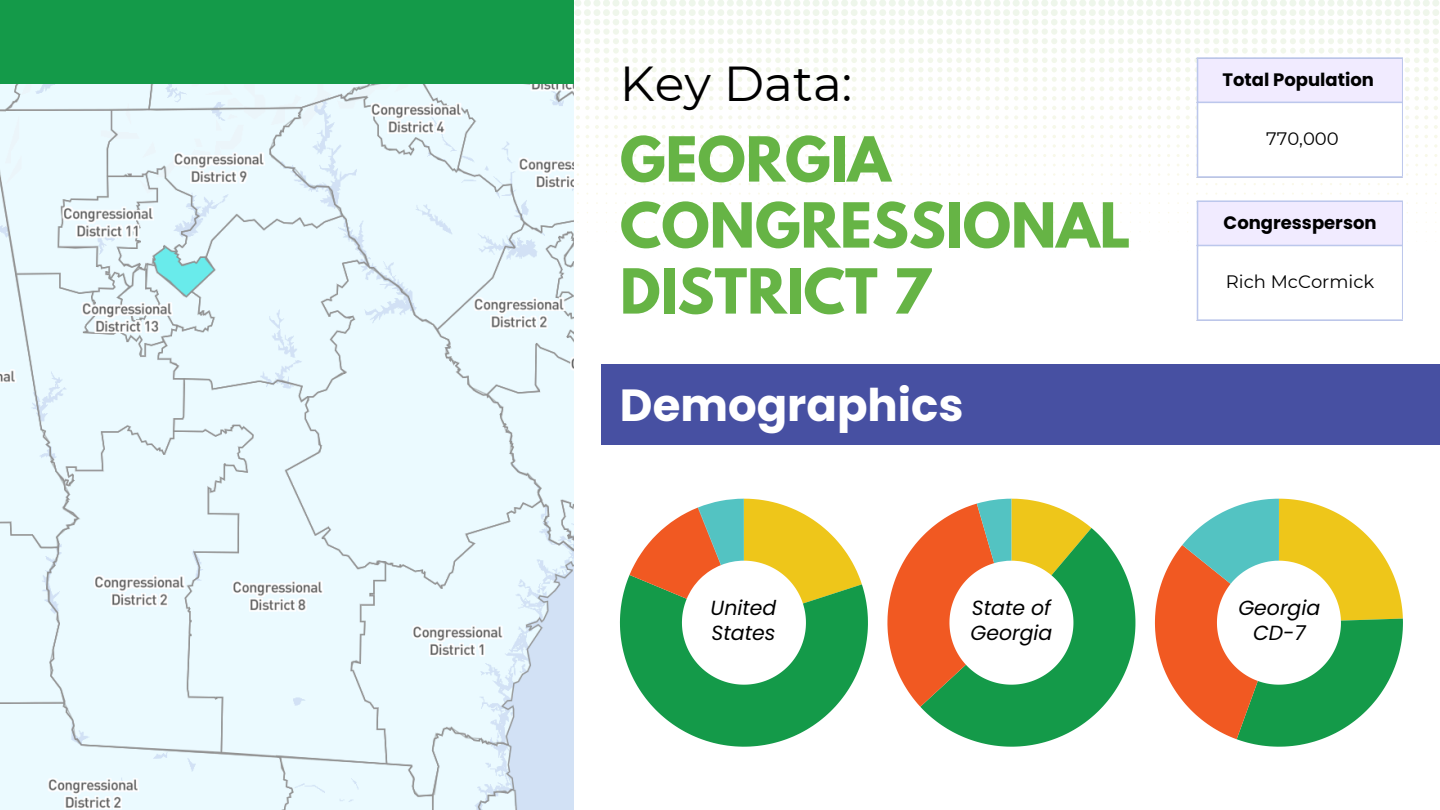
<style>
.page{position:relative;width:1440px;height:810px;background:#fff}
.page>*{position:absolute;margin:0;border:0;box-sizing:border-box;transform-origin:0 0}
.t1{font:700 55px/66px "League Spartan";color:#66b445}
.t2{font:49px "Montserrat";color:#000}
.t3{font:700 45px "Poppins";color:#fff}
.t4{font:italic 20.4px/25.5px "Poppins";color:#000}
.t5{font:700 18px "Poppins";color:#000}
.t6{font:18px "Montserrat";color:#000}
</style>
<div class="page">
<div style="left:0;top:0;width:573px;height:84px;background:#149a49"></div>
<img style="left:0;top:84px;width:574px;height:726px">
<svg style="left:573px;top:0;width:866px;height:260px"></svg>
<svg style="left:620px;top:499px;width:248px;height:248px"></svg>
<svg style="left:920px;top:528px;width:215px;height:219px;fill:#149a49"></svg>
<svg style="left:887px;top:499px;width:204px;height:208px"></svg>
<svg style="left:1155px;top:499px;width:248px;height:248px"></svg>
<div style="left:1197px;top:58px;width:206px;height:45px;background:#f1ebff"></div>
<div style="left:1197px;top:102px;width:206px;height:75px;background:#fff"></div>
<hr style="left:1402px;top:59px;width:1px;height:117px;background:#bcc7ec">
<hr style="left:1197px;top:59px;width:1px;height:117px;background:#bcc7ec">
<hr style="left:1197px;top:57px;width:206px;height:2px;background:#bcc7ec">
<hr style="left:1197px;top:102px;width:206px;height:1px;background:#bcc7ec">
<hr style="left:1197px;top:176px;width:206px;height:2px;background:#bcc7ec">
<div style="left:1197px;top:201px;width:206px;height:45px;background:#f1ebff"></div>
<div style="left:1197px;top:245px;width:206px;height:75px;background:#fff"></div>
<hr style="left:1402px;top:202px;width:1px;height:117px;background:#bcc7ec">
<hr style="left:1197px;top:202px;width:1px;height:117px;background:#bcc7ec">
<hr style="left:1197px;top:200px;width:206px;height:2px;background:#bcc7ec">
<hr style="left:1197px;top:245px;width:206px;height:1px;background:#bcc7ec">
<hr style="left:1197px;top:319px;width:206px;height:2px;background:#bcc7ec">
<div style="left:602px;top:364px;width:838px;height:82px;background:#4750a2"></div>
<p class="t2" style="left:620px;top:53px;width:234px">Key Data:</p>
<p class="t1" style="left:620px;top:133px;width:512px">GEORGIA<br>CONGRESSIONAL<br>DISTRICT 7</p>
<p class="t3" style="left:620px;top:374px;width:345px">Demographics</p>
<p class="t5" style="left:1223px;top:67px;width:153px">Total Population</p>
<p class="t6" style="left:1266px;top:128px;width:74px">770,000</p>
<h3 class="t5" style="left:1224px;top:210px;width:154px">Congressperson</h3>
<p class="t6" style="left:1226px;top:271px;width:150px">Rich McCormick</p>
<p class="t4" style="left:711px;top:595px;width:67px">United<br>States</p>
<h1 class="t4" style="left:970px;top:595px;width:83px">State of<br>Georgia</h1>
<p class="t4" style="left:1238px;top:595px;width:83px;text-align:center">Georgia<br>CD-7</p>
</div>
